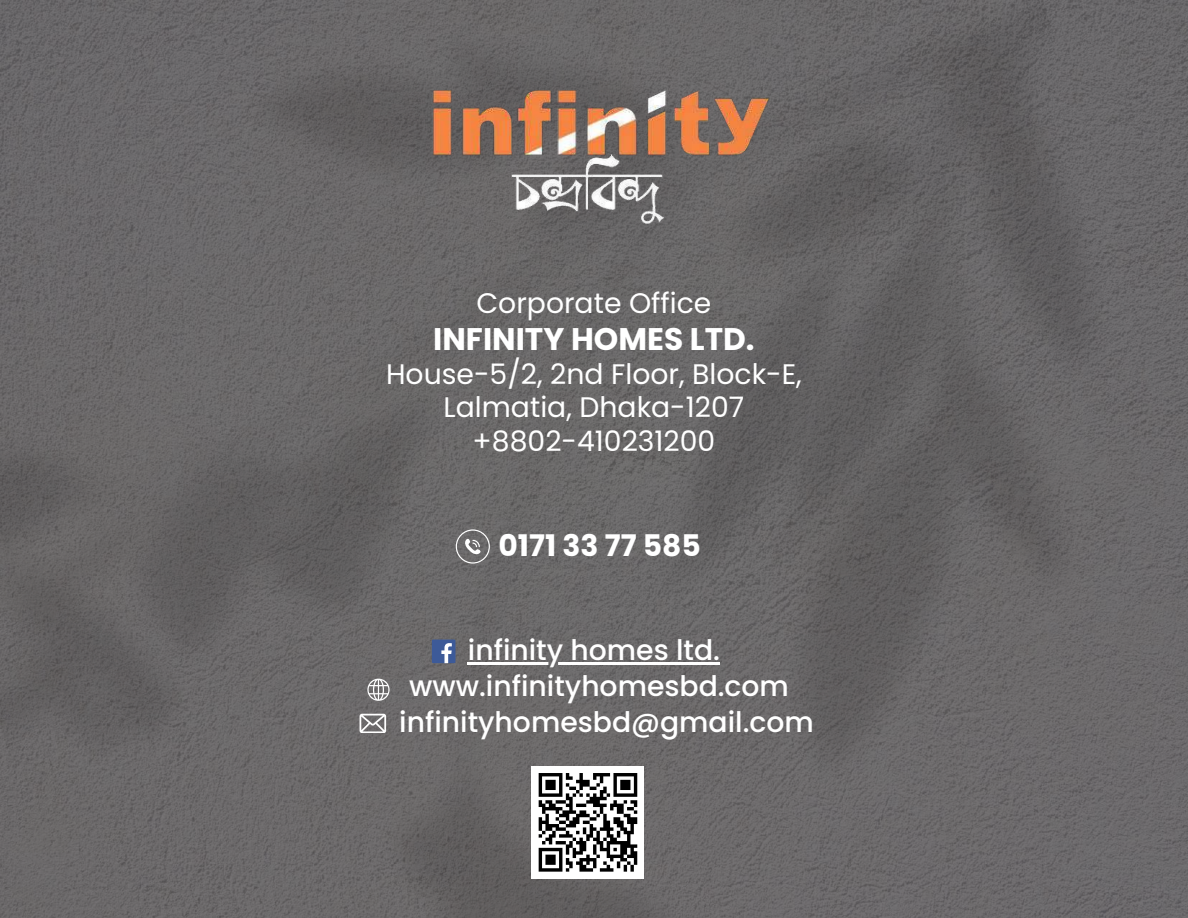
<style>
.page{position:relative;width:1188px;height:918px;background:#fff}
.page>*{position:absolute;margin:0;border:0;box-sizing:border-box;transform-origin:0 0}
.t1{font:700 31.2px "Poppins";color:#fff}
.t2{font:700 29.7px "Poppins";color:#fff}
.t3{font:28.2px/33.8px "Poppins";color:#fff;text-align:center}
.t4{font:500 28.2px "Poppins";color:#fff}
</style>
<div class="page">
<img style="left:0;top:0;width:1188px;height:918px">
<img style="left:411px;top:14px;width:378px;height:145px">
<div style="left:432px;top:640px;width:24px;height:23px;background:#3d5a98"></div>
<svg style="left:441px;top:643px;width:11px;height:20px"></svg>
<svg style="left:367px;top:679px;width:23px;height:22px"></svg>
<svg style="left:360px;top:714px;width:26px;height:19px"></svg>
<div style="left:532px;top:766px;width:112px;height:112px;background:#fff"></div>
<svg style="left:538px;top:773px;width:100px;height:99px"></svg>
<img style="left:451px;top:102px;width:273px;height:185px">
<svg style="left:456px;top:529px;width:33px;height:34px"></svg>
<hr style="left:468px;top:662px;width:252px;height:2px;background:#fff">
<p class="t3" style="left:477px;top:286px;width:236px">Corporate Office</p>
<p class="t1" style="left:433px;top:317px;width:323px">INFINITY HOMES LTD.</p>
<p class="t3" style="left:386px;top:357px;width:417px">House-5/2, 2nd Floor, Block-E,<br>Lalmatia, Dhaka-1207 +8802-410231200</p>
<p class="t2" style="left:499px;top:525px;width:204px">0171 33 77 585</p>
<p class="t4" style="left:468px;top:630px;width:254px">infinity homes ltd.</p>
<p class="t4" style="left:409px;top:667px;width:381px">www.infinityhomesbd.com</p>
<p class="t4" style="left:399px;top:703px;width:416px">infinityhomesbd@gmail.com</p>
</div>
